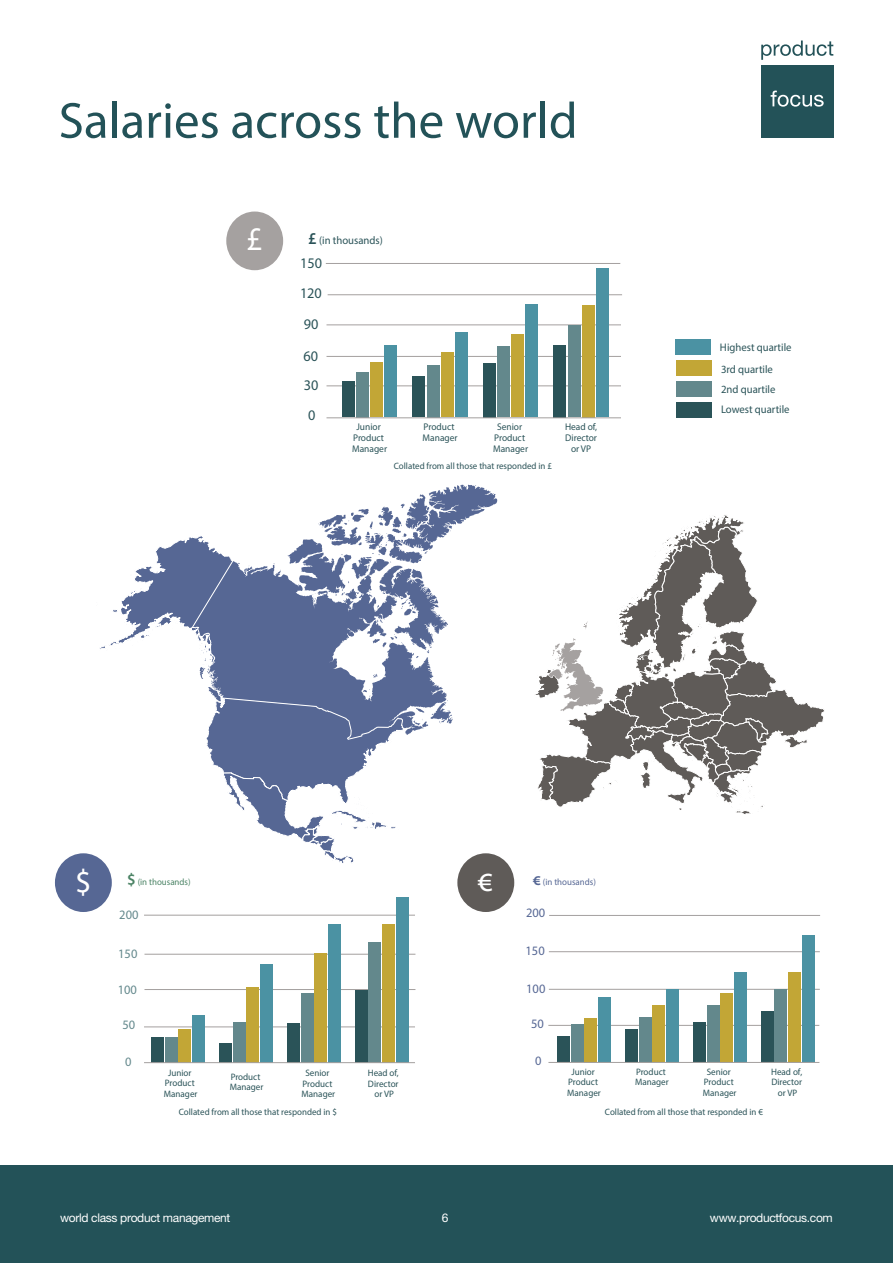
<style>
.page{position:relative;width:893px;height:1263px;background:#fff}
.page>*{position:absolute;margin:0;border:0;box-sizing:border-box;transform-origin:0 0}
.t1{font:51px "Myriad Pro";color:#235258}
.t2{font:33.15px "Myriad Pro";color:#fff}
.t3{font:14.7px "Myriad Pro";color:#2a5358}
.t4{font:12.9px "Myriad Pro";color:#566794}
.t5{font:12.9px "Myriad Pro";color:#63888c}
.t6{font:12px "Helvetica Neue";letter-spacing:-.025em;color:#fff}
.t7{font:11.1px "Myriad Pro";color:#2a5358}
.t8{font:9.75px/10.6px "Myriad Pro";color:#2a5358;text-align:center}
.t9{font:9.3px/10.2px "Myriad Pro";color:#2a5358;text-align:center}
.t10{font:9.15px "Myriad Pro";color:#2b5358}
.t11{font:9.15px "Myriad Pro";color:#4b8365}
.t12{font:9.15px "Myriad Pro";color:#566794}
.s1{font-weight:600;font-size:16.5px}
</style>
<div class="page">
<div style="left:0;top:1166px;width:893px;height:97px;background:#235258"></div>
<svg style="left:761px;top:41px;width:72px;height:19px"></svg>
<div style="left:761px;top:65px;width:72px;height:72px;background:#235258"></div>
<svg style="left:771px;top:91px;width:53px;height:16px"></svg>
<hr style="left:328px;top:294px;width:294px;height:1px;background:#a5a1a0">
<hr style="left:144px;top:915px;width:271px;height:1px;background:#a5a1a0">
<hr style="left:144px;top:954px;width:271px;height:1px;background:#a5a1a0">
<hr style="left:144px;top:989px;width:271px;height:1px;background:#a5a1a0">
<hr style="left:144px;top:1026px;width:271px;height:1px;background:#a5a1a0">
<hr style="left:549px;top:951px;width:271px;height:1px;background:#a5a1a0">
<hr style="left:549px;top:989px;width:271px;height:1px;background:#a5a1a0">
<hr style="left:548px;top:1025px;width:271px;height:1px;background:#a5a1a0">
<hr style="left:326px;top:324px;width:295px;height:1px;background:#a5a1a0">
<hr style="left:326px;top:356px;width:295px;height:1px;background:#a5a1a0">
<hr style="left:326px;top:385px;width:295px;height:1px;background:#a5a1a0">
<svg style="left:199px;top:485px;width:298px;height:250px"></svg>
<svg style="left:100px;top:535px;width:134px;height:131px"></svg>
<svg style="left:206px;top:697px;width:200px;height:166px"></svg>
<div style="left:676px;top:360px;width:35px;height:16px;background:#c2a636"></div>
<div style="left:384px;top:346px;width:13px;height:71px;background:#4b92a3"></div>
<div style="left:455px;top:332px;width:13px;height:85px;background:#4b92a3"></div>
<div style="left:525px;top:304px;width:13px;height:113px;background:#4b92a3"></div>
<div style="left:596px;top:268px;width:13px;height:149px;background:#4b92a3"></div>
<div style="left:676px;top:339px;width:35px;height:16px;background:#4b92a3"></div>
<div style="left:370px;top:363px;width:13px;height:54px;background:#c2a636"></div>
<div style="left:441px;top:352px;width:12px;height:65px;background:#c2a636"></div>
<div style="left:511px;top:334px;width:13px;height:83px;background:#c2a636"></div>
<div style="left:582px;top:305px;width:12px;height:112px;background:#c2a636"></div>
<div style="left:676px;top:402px;width:35px;height:15px;background:#2a5358"></div>
<div style="left:356px;top:372px;width:13px;height:45px;background:#63888c"></div>
<div style="left:427px;top:365px;width:12px;height:52px;background:#63888c"></div>
<div style="left:497px;top:346px;width:13px;height:71px;background:#63888c"></div>
<div style="left:568px;top:325px;width:12px;height:92px;background:#63888c"></div>
<div style="left:676px;top:381px;width:35px;height:16px;background:#63888c"></div>
<div style="left:342px;top:381px;width:13px;height:36px;background:#2b5358"></div>
<div style="left:413px;top:376px;width:12px;height:41px;background:#2a5358"></div>
<div style="left:483px;top:363px;width:13px;height:54px;background:#2a5358"></div>
<div style="left:554px;top:345px;width:12px;height:72px;background:#2a5358"></div>
<div style="left:192px;top:1015px;width:13px;height:48px;background:#4b92a3"></div>
<div style="left:260px;top:964px;width:12px;height:99px;background:#4b92a3"></div>
<div style="left:328px;top:924px;width:12px;height:139px;background:#4b92a3"></div>
<div style="left:396px;top:897px;width:12px;height:166px;background:#4b92a3"></div>
<div style="left:179px;top:1030px;width:12px;height:33px;background:#c2a636"></div>
<div style="left:247px;top:988px;width:12px;height:75px;background:#c2a636"></div>
<div style="left:314px;top:953px;width:13px;height:110px;background:#c2a636"></div>
<div style="left:382px;top:924px;width:13px;height:139px;background:#c2a636"></div>
<div style="left:165px;top:1037px;width:12px;height:26px;background:#63888c"></div>
<div style="left:233px;top:1022px;width:12px;height:41px;background:#63888c"></div>
<div style="left:301px;top:994px;width:12px;height:69px;background:#63888c"></div>
<div style="left:369px;top:942px;width:12px;height:121px;background:#63888c"></div>
<div style="left:152px;top:1037px;width:12px;height:26px;background:#2a5358"></div>
<div style="left:219px;top:1043px;width:13px;height:20px;background:#2a5358"></div>
<div style="left:287px;top:1023px;width:13px;height:40px;background:#2a5358"></div>
<div style="left:355px;top:991px;width:12px;height:72px;background:#2a5358"></div>
<div style="left:598px;top:997px;width:12px;height:65px;background:#4b92a3"></div>
<div style="left:666px;top:989px;width:12px;height:73px;background:#4b92a3"></div>
<div style="left:734px;top:972px;width:12px;height:90px;background:#4b92a3"></div>
<div style="left:802px;top:935px;width:12px;height:127px;background:#4b92a3"></div>
<div style="left:585px;top:1018px;width:12px;height:44px;background:#c2a636"></div>
<div style="left:653px;top:1005px;width:12px;height:57px;background:#c2a636"></div>
<div style="left:720px;top:993px;width:13px;height:69px;background:#c2a636"></div>
<div style="left:788px;top:972px;width:12px;height:90px;background:#c2a636"></div>
<div style="left:571px;top:1024px;width:12px;height:38px;background:#63888c"></div>
<div style="left:639px;top:1017px;width:12px;height:45px;background:#63888c"></div>
<div style="left:707px;top:1005px;width:12px;height:57px;background:#63888c"></div>
<div style="left:775px;top:989px;width:12px;height:73px;background:#63888c"></div>
<div style="left:558px;top:1036px;width:12px;height:26px;background:#2a5358"></div>
<div style="left:625px;top:1029px;width:13px;height:33px;background:#2a5358"></div>
<div style="left:693px;top:1022px;width:12px;height:40px;background:#2a5358"></div>
<div style="left:761px;top:1011px;width:12px;height:51px;background:#2a5358"></div>
<svg style="left:226px;top:211px;width:58px;height:60px"></svg>
<svg style="left:457px;top:853px;width:58px;height:59px"></svg>
<svg style="left:535px;top:515px;width:289px;height:299px"></svg>
<svg style="left:55px;top:853px;width:57px;height:59px"></svg>
<hr style="left:326px;top:417px;width:295px;height:1px;background:#a5a1a0">
<hr style="left:548px;top:1062px;width:271px;height:1px;background:#a5a1a0">
<hr style="left:144px;top:1062px;width:271px;height:1px;background:#a5a1a0">
<hr style="left:326px;top:263px;width:294px;height:1px;background:#a5a1a0">
<hr style="left:549px;top:915px;width:271px;height:1px;background:#a5a1a0">
<p class="t1" style="left:59px;top:89px;width:520px">Salaries across the world</p>
<p class="t2" style="left:246px;top:218px;width:18px">£</p>
<p class="t7" style="left:308px;top:233px;width:76px"><span class="s1">£</span> (in thousands)</p>
<p class="t3" style="left:300px;top:254px;width:23px">150</p>
<p class="t3" style="left:300px;top:284px;width:23px">120</p>
<p class="t3" style="left:304px;top:315px;width:16px">90</p>
<p class="t3" style="left:304px;top:347px;width:16px">60</p>
<p class="t3" style="left:304px;top:376px;width:16px">30</p>
<p class="t3" style="left:308px;top:406px;width:9px">0</p>
<p class="t8" style="left:352px;top:422px;width:36px">Junior<br>Product<br>Manager</p>
<p class="t8" style="left:423px;top:422px;width:36px;text-align:left">Product<br>Manager</p>
<p class="t8" style="left:493px;top:422px;width:36px">Senior<br>Product<br>Manager</p>
<p class="t10" style="left:394px;top:460px;width:160px">Collated from all those that responded in £</p>
<p class="t8" style="left:565px;top:422px;width:34px">Head of,<br>Director or VP</p>
<p class="t7" style="left:720px;top:340px;width:73px">Highest quartile</p>
<p class="t7" style="left:721px;top:362px;width:53px">3rd quartile</p>
<p class="t7" style="left:721px;top:383px;width:56px">2nd quartile</p>
<p class="t7" style="left:721px;top:402px;width:70px">Lowest quartile</p>
<p class="t2" style="left:75px;top:861px;width:18px">$</p>
<p class="t2" style="left:477px;top:859px;width:19px">€</p>
<p class="t11" style="left:127px;top:876px;width:65px"><span class="s1">$</span> (in thousands)</p>
<p class="t12" style="left:533px;top:876px;width:65px"><span class="s1">€</span> (in thousands)</p>
<p class="t5" style="left:119px;top:906px;width:21px">200</p>
<p class="t4" style="left:526px;top:905px;width:21px">200</p>
<p class="t5" style="left:118px;top:946px;width:21px">150</p>
<p class="t4" style="left:525px;top:943px;width:21px">150</p>
<p class="t5" style="left:118px;top:981px;width:21px">100</p>
<p class="t4" style="left:526px;top:981px;width:21px">100</p>
<p class="t5" style="left:123px;top:1017px;width:14px">50</p>
<p class="t4" style="left:531px;top:1016px;width:14px">50</p>
<p class="t5" style="left:125px;top:1054px;width:8px">0</p>
<p class="t4" style="left:535px;top:1052px;width:8px">0</p>
<p class="t9" style="left:635px;top:1067px;width:35px;text-align:left">Product<br>Manager</p>
<p class="t9" style="left:703px;top:1067px;width:35px">Senior<br>Product<br>Manager</p>
<p class="t9" style="left:567px;top:1067px;width:35px">Junior<br>Product<br>Manager</p>
<p class="t9" style="left:164px;top:1068px;width:35px">Junior<br>Product<br>Manager</p>
<p class="t9" style="left:230px;top:1071px;width:35px;text-align:left">Product<br>Manager</p>
<p class="t9" style="left:302px;top:1068px;width:35px">Senior<br>Product<br>Manager</p>
<p class="t9" style="left:368px;top:1068px;width:33px">Head of,<br>Director or VP</p>
<p class="t10" style="left:179px;top:1106px;width:160px">Collated from all those that responded in $</p>
<p class="t10" style="left:605px;top:1106px;width:160px">Collated from all those that responded in €</p>
<p class="t9" style="left:771px;top:1067px;width:33px">Head of,<br>Director or VP</p>
<p class="t6" style="left:60px;top:1210px;width:172px">world class product management</p>
<p class="t6" style="left:442px;top:1210px;width:8px">6</p>
<p class="t6" style="left:710px;top:1210px;width:124px">www.productfocus.com</p>
</div>
